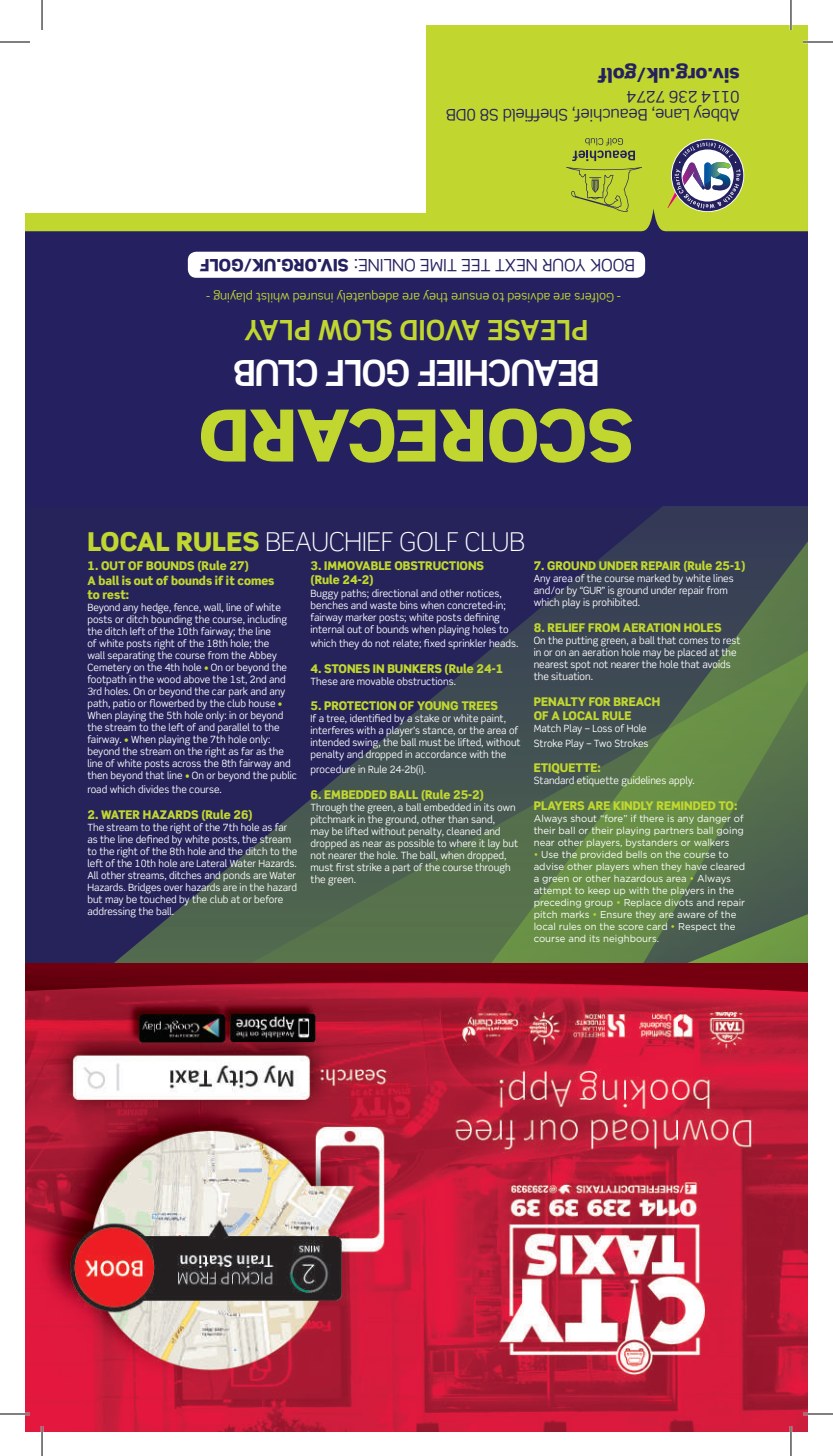
<style>
.page{position:relative;width:833px;height:1456px;background:#fff}
.page>*{position:absolute;margin:0;border:0;box-sizing:border-box;transform-origin:0 0}
.t1{font:900 72px "Scene Std";color:#c1d72f}
.t2{font:700 36px "Scene Std";letter-spacing:-.04em;color:#fff}
.t3{font:700 28px "Scene Std";color:#c1d72f}
.t4{font:300 26px "Scene Std";color:#fff}
.t5{font:900 19px "Scene Std";color:#252161}
.t6{font:17px "Scene Std";color:#252161}
.t7{font:16px/19px "Scene Std";letter-spacing:-.01em;color:#252161}
.t8{font:900 12px/14.4px "Scene Std";color:#c1d72f;scale:.96 1}
.t9{font:12px "Scene Std";color:#c1d72f}
.t10{font:900 12px "Scene Std";color:#c1d72f;scale:.95 1}
.t11{font:10px/12px "Scene Std";color:#fff;scale:.96 1}
.t12{font:10px/12px "Gotham";color:#fff;text-align:justify;scale:.96 1}
.s1{font-weight:900}
.s2{font-weight:900;color:#c1d72f}
.s3{color:#c1d72f}
</style>
<div class="page">
<div style="left:25px;top:42px;width:782px;height:492px;background:#252161"></div>
<svg style="left:25px;top:507px;width:782px;height:456px;background:#3b4654"></svg>
<img style="left:25px;top:963px;width:782px;height:468px">
<div style="left:25px;top:181px;width:782px;height:51px;background:#c1d72f"></div>
<div style="left:25px;top:25px;width:782px;height:156px;background:#c1d72f"></div>
<div style="left:25px;top:25px;width:400px;height:187px;background:#fff"></div>
<svg style="left:667px;top:139px;width:77px;height:73px"></svg>
<svg style="left:566px;top:167px;width:76px;height:45px"></svg>
<svg style="left:572px;top:138px;width:62px;height:23px"></svg>
<div style="left:188px;top:252px;width:457px;height:26px;background:#fff;border-radius:9px"></div>
<hr style="left:802px;top:41px;width:30px;height:2px;background:#fff">
<hr style="left:0;top:1413px;width:30px;height:2px;background:#fff">
<hr style="left:802px;top:1413px;width:30px;height:2px;background:#fff">
<hr style="left:41px;top:1426px;width:2px;height:30px;background:#fff">
<hr style="left:789px;top:0;width:3px;height:30px;background:#fff">
<hr style="left:789px;top:1426px;width:3px;height:30px;background:#fff">
<hr style="left:0;top:42px;width:30px;height:1px;background:#000">
<hr style="left:802px;top:42px;width:30px;height:1px;background:#000">
<hr style="left:0;top:1414px;width:30px;height:1px;background:#000">
<hr style="left:802px;top:1414px;width:30px;height:1px;background:#000">
<hr style="left:42px;top:0;width:1px;height:30px;background:#000">
<hr style="left:42px;top:1426px;width:1px;height:30px;background:#000">
<hr style="left:790px;top:0;width:1px;height:30px;background:#000">
<hr style="left:790px;top:1426px;width:1px;height:30px;background:#000">
<h3 class="t5" style="left:739px;top:87px;width:143px;rotate:-180deg">siv.org.uk/golf</h3>
<h3 class="t7" style="left:739px;top:125px;width:295px;rotate:-180deg">Abbey Lane, Beauchief, Sheffield S8 0DB<br>0114 236 7274</h3>
<h3 class="t6" style="left:635px;top:276px;width:437px;rotate:-180deg">BOOK YOUR NEXT TEE TIME ONLINE: <span class="s1">SIV.ORG.UK/GOLF</span></h3>
<p class="t9" style="left:620px;top:304px;width:416px;rotate:-180deg">- Golfers are advised to ensure they are adequately insured whilst playing -</p>
<h3 class="t3" style="left:588px;top:347px;width:346px;rotate:-180deg">PLEASE AVOID SLOW PLAY</h3>
<h2 class="t2" style="left:599px;top:395px;width:368px;rotate:-180deg">BEAUCHIEF GOLF CLUB</h2>
<h1 class="t1" style="left:634px;top:482px;width:437px;rotate:-180deg">SCORECARD</h1>
<h3 class="t4" style="left:87px;top:526px;width:439px"><span class="s2">LOCAL RULES</span> BEAUCHIEF GOLF CLUB</h3>
<p class="t8" style="left:87px;top:558px;width:196px">1. OUT OF BOUNDS (Rule 27)<br>A ball is out of bounds if it comes to rest:</p>
<p class="t11" style="left:87px;top:601px;width:220px">Beyond any hedge, fence, wall, line of white posts or ditch bounding the course, including the ditch left of the 10th fairway; the line<br>of white posts right of the 18th hole; the<br>wall separating the course from the Abbey Cemetery on the 4th hole <span class="s3">•</span> On or beyond the footpath in the wood above the 1st, 2nd and 3rd holes. On or beyond the car park and any path, patio or flowerbed by the club house <span class="s3">• </span>When playing the 5th hole only: in or beyond the stream to the left of and parallel to the fairway. <span class="s3">•</span> When playing the 7th hole only: beyond the stream on the right as far as the line of white posts across the 8th fairway and then beyond that line <span class="s3">•</span> On or beyond the public</p>
<p class="t11" style="left:87px;top:784px;width:142px">road which divides the course.</p>
<p class="t8" style="left:87px;top:807px;width:174px">2. WATER HAZARDS (Rule 26)</p>
<p class="t11" style="left:87px;top:821px;width:220px">The stream to the right of the 7th hole as far as the line defined by white posts, the stream to the right of the 8th hole and the ditch to the left of the 10th hole are Lateral Water Hazards.<br>All other streams, ditches and ponds are Water Hazards. Bridges over hazards are in the hazard but may be touched by the club at or before addressing the ball.</p>
<p class="t8" style="left:310px;top:558px;width:182px">3. IMMOVABLE OBSTRUCTIONS (Rule 24-2)</p>
<p class="t11" style="left:310px;top:587px;width:208px">Buggy paths; directional and other notices, benches and waste bins when concreted-in; fairway marker posts; white posts defining internal out of bounds when playing holes to</p>
<p class="t11" style="left:310px;top:637px;width:218px">which they do not relate; fixed sprinkler heads.</p>
<p class="t8" style="left:310px;top:661px;width:202px">4. STONES IN BUNKERS (Rule 24-1</p>
<p class="t11" style="left:310px;top:675px;width:153px">These are movable obstructions.</p>
<p class="t8" style="left:310px;top:699px;width:197px">5. PROTECTION OF YOUNG TREES</p>
<p class="t11" style="left:310px;top:713px;width:220px">If a tree, identified by a stake or white paint, interferes with a player’s stance, or the area of intended swing, the ball must be lifted, without penalty and dropped in accordance with the</p>
<p class="t11" style="left:310px;top:763px;width:122px">procedure in Rule 24-2b(i).</p>
<p class="t8" style="left:310px;top:787px;width:182px">6. EMBEDDED BALL (Rule 25-2)</p>
<p class="t11" style="left:310px;top:801px;width:218px">Through the green, a ball embedded in its own pitchmark in the ground, other than sand,<br>may be lifted without penalty, cleaned and dropped as near as possible to where it lay but not nearer the hole. The ball, when dropped, must first strike a part of the course through the green.</p>
<p class="t10" style="left:533px;top:558px;width:224px">7. GROUND UNDER REPAIR (Rule 25-1)</p>
<p class="t11" style="left:533px;top:573px;width:210px">Any area of the course marked by white lines and/or by “GUR” is ground under repair from which play is prohibited.</p>
<p class="t8" style="left:533px;top:620px;width:197px">8. RELIEF FROM AERATION HOLES</p>
<p class="t11" style="left:533px;top:634px;width:217px">On the putting green, a ball that comes to rest in or on an aeration hole may be placed at the nearest spot not nearer the hole that avoids the situation.</p>
<p class="t8" style="left:533px;top:694px;width:133px">PENALTY FOR BREACH<br>OF A LOCAL RULE</p>
<p class="t11" style="left:533px;top:721px;width:121px;line-height:14.4px">Match Play – Loss of Hole<br>Stroke Play – Two Strokes</p>
<p class="t8" style="left:533px;top:761px;width:72px">ETIQUETTE:</p>
<p class="t11" style="left:533px;top:775px;width:169px">Standard etiquette guidelines apply.</p>
<p class="t8" style="left:533px;top:798px;width:214px">PLAYERS ARE KINDLY REMINDED TO:</p>
<p class="t12" style="left:533px;top:812px;width:220px">Always shout “fore” if there is any danger of their ball or their playing partners ball going near other players, bystanders or walkers</p>
<p class="t12" style="left:533px;top:848px;width:222px;text-align:left"><span class="s3">•</span> Use the provided bells on the course to advise other players when they have cleared a green or other hazardous area <span class="s3">•</span> Always attempt to keep up with the players in the preceding group <span class="s3">•</span> Replace divots and repair pitch marks <span class="s3">•</span> Ensure they are aware of the local rules on the score card <span class="s3">•</span> Respect the course and its neighbours.</p>
</div>
